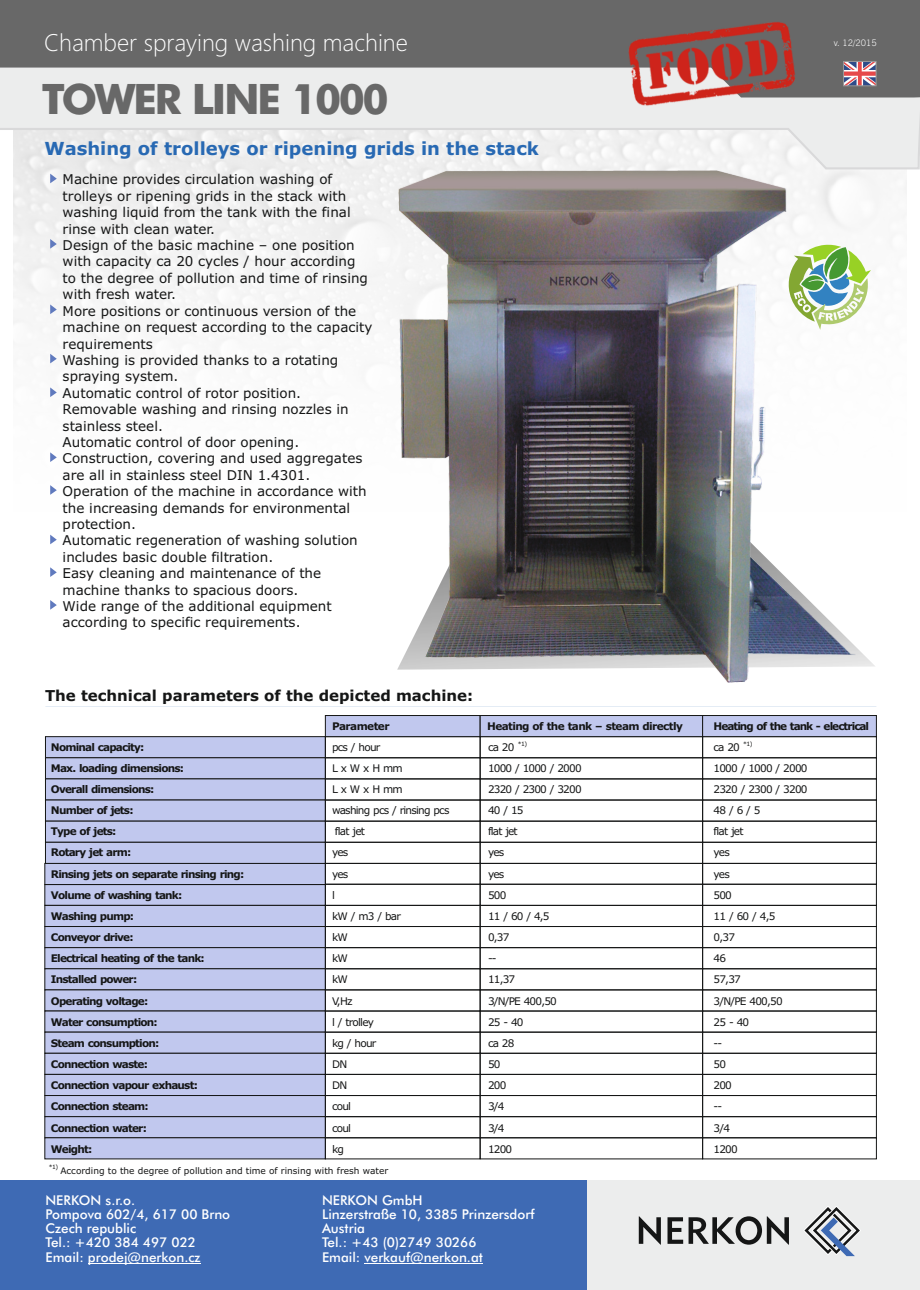
<style>
.page{position:relative;width:920px;height:1290px;background:#fff}
.page>*{position:absolute;margin:0;border:0;box-sizing:border-box;transform-origin:0 0}
.t1{font:700 42px "Futura BT";letter-spacing:-.06em;color:#686868}
.t2{font:300 24px "Segoe UI";color:#fff}
.t3{font:700 18px "Verdana";color:#2869b3}
.t4{font:700 15px "Verdana";color:#151616}
.t5{font:13.5px/16.4px "Verdana";color:#151616}
.t6{font:500 13.5px/14.1px "Futura BT";color:#fff}
.t7{font:700 10.5px/21.1px "Verdana";letter-spacing:-.075em;color:#151616}
.t8{font:10.5px/21.1px "Verdana";letter-spacing:-.075em;color:#151616}
.t9{font:700 10.5px "Verdana";letter-spacing:-.055em;color:#151616}
.t10{font:9px "Verdana";color:#151616}
.t11{font:300 9px "News Gothic BT";color:#fff}
.t12{font:6px "Verdana";color:#151616}
</style>
<div class="page">
<svg style="left:0;top:97px;width:920px;height:117px;fill:#eceded"></svg>
<svg style="left:0;top:0;width:920px;height:97px;background:#898a8a"></svg>
<svg style="left:845px;top:63px;width:29px;height:21px"></svg>
<div style="left:843px;top:61px;width:33px;height:25px;border:1px solid #999"></div>
<svg style="left:50px;top:174px;width:7px;height:9px"></svg>
<svg style="left:50px;top:304px;width:7px;height:10px"></svg>
<svg style="left:50px;top:239px;width:7px;height:10px"></svg>
<svg style="left:50px;top:354px;width:7px;height:9px"></svg>
<svg style="left:50px;top:387px;width:7px;height:10px"></svg>
<svg style="left:50px;top:452px;width:7px;height:10px"></svg>
<svg style="left:50px;top:485px;width:7px;height:10px"></svg>
<svg style="left:50px;top:535px;width:7px;height:9px"></svg>
<svg style="left:50px;top:567px;width:7px;height:10px"></svg>
<svg style="left:44px;top:715px;width:833px;height:444px"></svg>
<div style="left:325px;top:1137px;width:155px;height:22px;border:1px solid #151616"></div>
<div style="left:480px;top:1137px;width:223px;height:22px;border:1px solid #151616"></div>
<div style="left:702px;top:1137px;width:174px;height:22px;border:1px solid #151616"></div>
<div style="left:325px;top:863px;width:155px;height:21px;border:1px solid #151616"></div>
<div style="left:480px;top:863px;width:223px;height:21px;border:1px solid #151616"></div>
<div style="left:702px;top:863px;width:174px;height:21px;border:1px solid #151616"></div>
<svg style="left:50px;top:600px;width:7px;height:10px"></svg>
<img style="left:606px;top:8px;width:211px;height:115px">
<div style="left:0;top:1180px;width:587px;height:110px;background:#3e6ab4"></div>
<div style="left:587px;top:1180px;width:333px;height:110px;background:#eceded"></div>
<svg style="left:639px;top:1216px;width:150px;height:29px"></svg>
<svg style="left:804px;top:1206px;width:57px;height:50px"></svg>
<hr style="left:88px;top:1263px;width:113px;height:1px;background:#fff">
<hr style="left:364px;top:1263px;width:119px;height:1px;background:#fff">
<img style="left:398px;top:171px;width:458px;height:512px">
<svg style="left:788px;top:244px;width:83px;height:86px"></svg>
<h2 class="t2" style="left:44px;top:34px;width:365px">Chamber spraying washing machine</h2>
<p class="t11" style="left:834px;top:39px;width:45px">v. 12/2015</p>
<h1 class="t1" style="left:42px;top:82px;width:349px">TOWER LINE 1000</h1>
<h3 class="t3" style="left:44px;top:141px;width:496px">Washing of trolleys or ripening grids in the stack</h3>
<p class="t5" style="left:63px;top:172px;width:311px">Machine provides circulation washing of trolleys or ripening grids in the stack with washing liquid from the tank with the final rinse with clean water.<br>Design of the basic machine – one position with capacity ca 20 cycles / hour according<br>to the degree of pollution and time of rinsing with fresh water.<br>More positions or continuous version of the machine on request according to the capacity requirements<br>Washing is provided thanks to a rotating spraying system.<br>Automatic control of rotor position.<br>Removable washing and rinsing nozzles in stainless steel.<br>Automatic control of door opening.<br>Construction, covering and used aggregates are all in stainless steel DIN 1.4301.<br>Operation of the machine in accordance with the increasing demands for environmental protection.<br>Automatic regeneration of washing solution includes basic double filtration.<br>Easy cleaning and maintenance of the machine thanks to spacious doors.<br>Wide range of the additional equipment according to specific requirements.</p>
<p class="t4" style="left:45px;top:690px;width:430px">The technical parameters of the depicted machine:</p>
<p class="t9" style="left:332px;top:722px;width:59px">Parameter</p>
<p class="t9" style="left:487px;top:722px;width:197px">Heating of the tank – steam directly</p>
<p class="t7" style="left:713px;top:716px;width:157px">Heating of the tank - electrical</p>
<p class="t12" style="left:518px;top:741px;width:11px">*1)</p>
<p class="t12" style="left:743px;top:741px;width:11px">*1)</p>
<p class="t7" style="left:51px;top:737px;width:195px">Nominal capacity:<br>Max. loading dimensions:<br>Overall dimensions:<br>Number of jets:<br>Type of jets:<br>Rotary jet arm:<br>Rinsing jets on separate rinsing ring:<br>Volume of washing tank:<br>Washing pump:<br>Conveyor drive:<br>Electrical heating of the tank:<br>Installed power:<br>Operating voltage:<br>Water consumption:<br>Steam consumption:<br>Connection waste:<br>Connection vapour exhaust:<br>Connection steam:<br>Connection water:<br>Weight:</p>
<p class="t10" style="left:60px;top:1167px;width:329px">According to the degree of pollution and time of rinsing with fresh water</p>
<p class="t8" style="left:332px;top:737px;width:119px">pcs / hour<br>L x W x H mm<br>L x W x H mm<br>washing pcs / rinsing pcs flat jet<br>yes<br>yes<br>l<br>kW / m3 / bar<br>kW<br>kW<br>kW<br>V,Hz<br>l / trolley<br>kg / hour<br>DN<br>DN<br>coul<br>coul<br>kg</p>
<p class="t8" style="left:488px;top:737px;width:95px">ca 20<br>1000 / 1000 / 2000<br>2320 / 2300 / 3200<br>40 / 15<br>flat jet<br>yes<br>yes<br>500<br>11 / 60 / 4,5<br>0,37<br>--<br>11,37<br>3/N/PE 400,50<br>25 - 40<br>ca 28<br>50<br>200<br>3/4<br>3/4<br>1200</p>
<p class="t8" style="left:713px;top:737px;width:96px">ca 20<br>1000 / 1000 / 2000<br>2320 / 2300 / 3200<br>48 / 6 / 5<br>flat jet<br>yes<br>yes<br>500<br>11 / 60 / 4,5<br>0,37<br>46<br>57,37<br>3/N/PE 400,50<br>25 - 40<br>--<br>50<br>200<br>--<br>3/4<br>1200</p>
<p class="t12" style="left:49px;top:1164px;width:11px">*1)</p>
<p class="t6" style="left:45px;top:1195px;width:186px">NERKON s.r.o.<br>Pompova 602/4, 617 00 Brno<br>Czech republic<br>Tel.: +420 384 497 022<br>Email: prodej@nerkon.cz</p>
<p class="t6" style="left:322px;top:1195px;width:214px">NERKON GmbH<br>Linzerstraße 10, 3385 Prinzersdorf<br>Austria<br>Tel.: +43 (0)2749 30266<br>Email: verkauf@nerkon.at</p>
</div>
